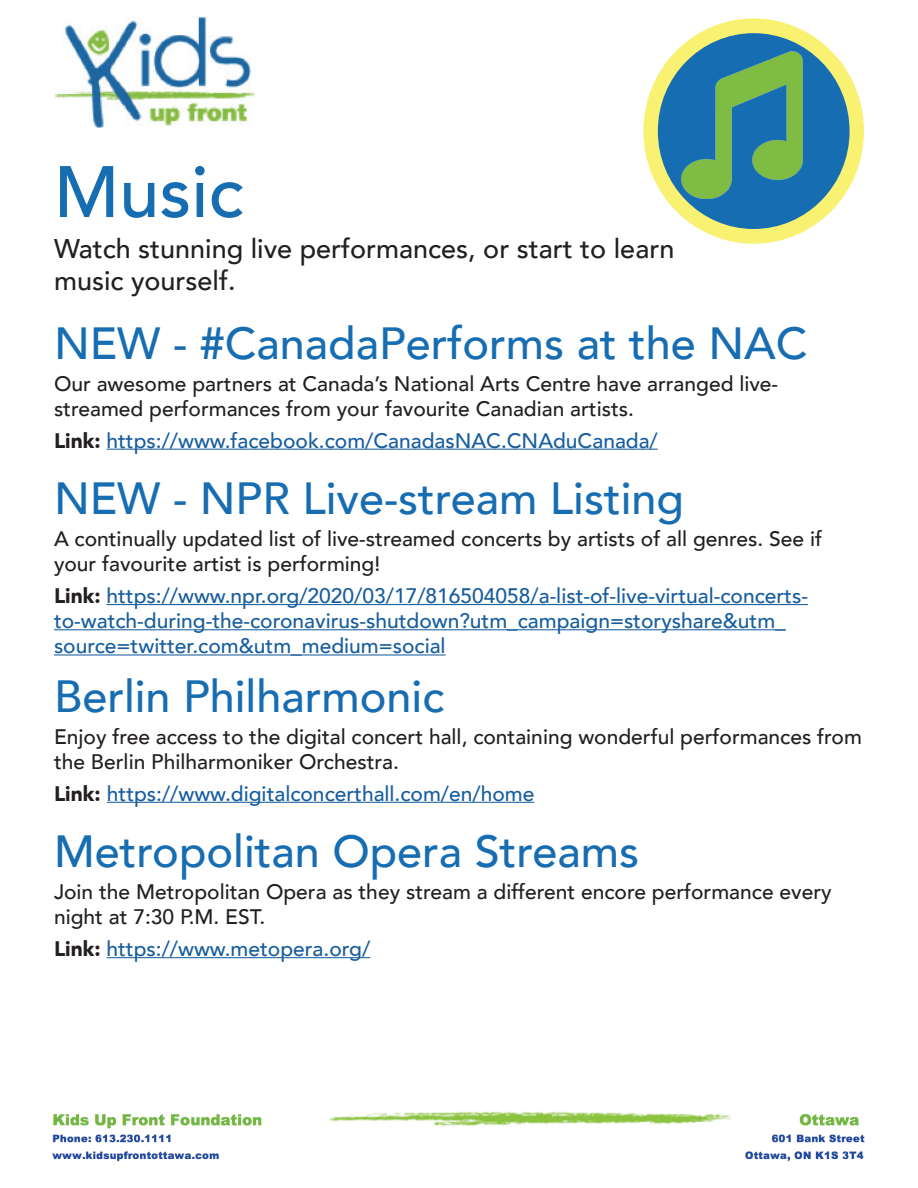
<style>
.page{position:relative;width:918px;height:1188px;background:#fff}
.page>*{position:absolute;margin:0;border:0;box-sizing:border-box;transform-origin:0 0}
.t1{font:500 72px "Avenir";color:#176db2}
.t2{font:500 45px "Avenir";color:#176db2}
.t3{font:500 27px/32.4px "Avenir";color:#231f20}
.t4{font:500 21px/25.2px "Avenir";color:#231f20}
.t5{font:500 21px/25.2px "Avenir";color:#175d9e}
.s1{font-weight:900;color:#231f20}
</style>
<div class="page">
<hr style="left:107px;top:449px;width:551px;height:1px;background:#175d9e">
<hr style="left:107px;top:802px;width:427px;height:1px;background:#175d9e">
<img style="left:54px;top:17px;width:201px;height:111px">
<img style="left:52px;top:1111px;width:813px;height:51px">
<div style="left:643px;top:18px;width:221px;height:226px;background:#f8f171;border-radius:50%"></div>
<div style="left:658px;top:33px;width:192px;height:196px;background:#176db2;border-radius:50%"></div>
<img style="left:668px;top:52px;width:147px;height:147px">
<hr style="left:107px;top:957px;width:263px;height:1px;background:#175d9e">
<hr style="left:107px;top:604px;width:701px;height:1px;background:#175d9e">
<hr style="left:54px;top:629px;width:732px;height:1px;background:#175d9e">
<hr style="left:54px;top:654px;width:392px;height:2px;background:#175d9e">
<h1 class="t1" style="left:54px;top:130px;width:191px">Music</h1>
<p class="t3" style="left:54px;top:231px;width:622px">Watch stunning live performances, or start to learn music yourself.</p>
<h2 class="t2" style="left:54px;top:304px;width:755px">NEW - #CanadaPerforms at the NAC</h2>
<p class="t4" style="left:54px;top:370px;width:726px">Our awesome partners at Canada’s National Arts Centre have arranged live&shy;streamed performances from your favourite Canadian artists.</p>
<p class="t5" style="left:54px;top:427px;width:605px"><span class="s1">Link:</span> https://www.facebook.com/CanadasNAC.CNAduCanada/</p>
<h2 class="t2" style="left:54px;top:460px;width:632px">NEW - NPR Live-stream Listing</h2>
<p class="t4" style="left:54px;top:525px;width:770px">A continually updated list of live-streamed concerts by artists of all genres. See if your favourite artist is performing!</p>
<p class="t5" style="left:54px;top:582px;width:756px"><span class="s1">Link:</span> https://www.npr.org/2020/03/17/816504058/a-list-of-live-virtual-concerts&shy;to-watch-during-the-coronavirus-shutdown?utm_campaign=storyshare&amp;utm_ source=twitter.com&amp;utm_medium=social</p>
<h2 class="t2" style="left:54px;top:657px;width:392px">Berlin Philharmonic</h2>
<p class="t4" style="left:54px;top:723px;width:809px">Enjoy free access to the digital concert hall, containing wonderful performances from the Berlin Philharmoniker Orchestra.</p>
<p class="t5" style="left:54px;top:780px;width:482px"><span class="s1">Link:</span> https://www.digitalconcerthall.com/en/home</p>
<h2 class="t2" style="left:54px;top:813px;width:587px">Metropolitan Opera Streams</h2>
<p class="t4" style="left:54px;top:878px;width:779px">Join the Metropolitan Opera as they stream a different encore performance every night at 7:30 P.M. EST.</p>
<p class="t5" style="left:54px;top:935px;width:318px"><span class="s1">Link:</span> https://www.metopera.org/</p>
</div>
